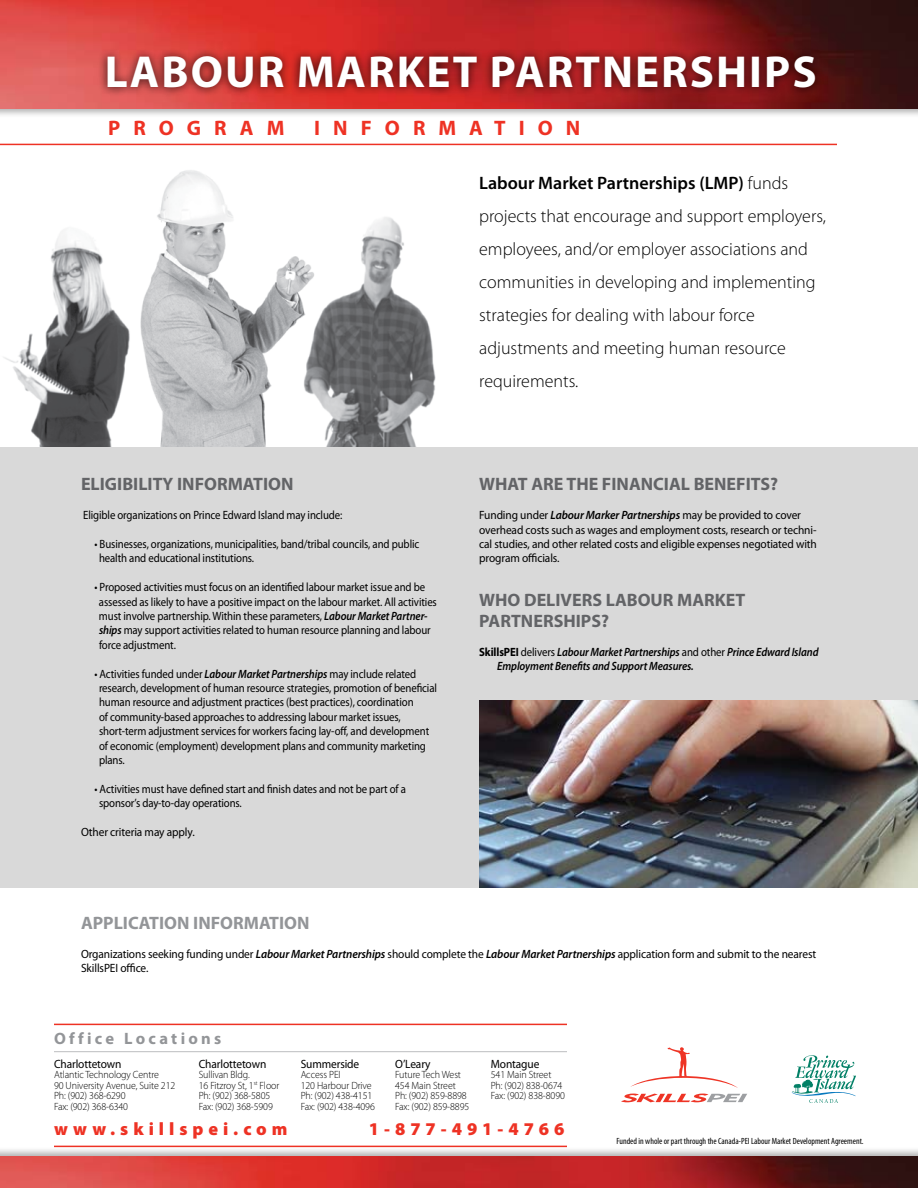
<style>
.page{position:relative;width:918px;height:1188px;background:#fff}
.page>*{position:absolute;margin:0;border:0;box-sizing:border-box;transform-origin:0 0}
.t1{font:700 45px "Myriad Pro";letter-spacing:.045em;color:#fff}
.t2{font:700 21px "Myriad Pro";color:#ee3224}
.t3{font:300 18px/33px "Myriad Pro";color:#000}
.t4{font:700 18px/21.6px "Myriad Pro";color:#636467}
.t5{font:900 18px "Myriad Pro";letter-spacing:.275em;color:#ee3224}
.t6{font:700 18px "Myriad Pro";color:#939598}
.t7{font:700 16.5px "Myriad Pro";letter-spacing:.2em;color:#939598}
.t8{font:12px/14.4px "Myriad Pro";letter-spacing:-.01em;color:#000;scale:.9 1}
.t9{font:12px/14.4px "Myriad Pro";letter-spacing:-.01em;color:#000;scale:.95 1}
.t10{font:italic 600 12px/14.4px "Myriad Pro";letter-spacing:-.01em;color:#000;scale:.9 1}
.t11{font:300 10.5px/10.5px "Myriad Pro";letter-spacing:-.01em;color:#000;scale:.95 1}
.t12{font:condensed 9px "Myriad Pro";color:#000}
.s1{font-weight:600;font-style:italic}
.s2{font-weight:600}
.s3{font-weight:700;font-style:normal}
.s4{font-weight:400;font-style:normal}
</style>
<div class="page">
<img style="left:3px;top:170px;width:433px;height:277px">
<div style="left:0;top:0;width:918px;height:118px;background:#000;opacity:.3"></div>
<img style="left:0;top:0;width:918px;height:109px">
<div style="left:98px;top:47px;width:726px;height:50px;background:#000;opacity:.75"></div>
<hr style="left:0;top:144px;width:837px;height:1px;background:#ee3224">
<div style="left:0;top:447px;width:918px;height:440px;background:#d9d9d9"></div>
<div style="left:0;top:1147px;width:918px;height:41px;background:#000;opacity:.3"></div>
<img style="left:0;top:1156px;width:918px;height:32px">
<svg style="left:792px;top:1055px;width:64px;height:48px"></svg>
<svg style="left:630px;top:1047px;width:108px;height:41px"></svg>
<svg style="left:621px;top:1094px;width:126px;height:8px"></svg>
<hr style="left:54px;top:1051px;width:513px;height:1px;background:#bcbdc0">
<hr style="left:54px;top:1024px;width:513px;height:1px;background:#ee3224">
<hr style="left:54px;top:1146px;width:513px;height:1px;background:#ee3224">
<img style="left:479px;top:700px;width:439px;height:187px">
<h1 class="t1" style="left:105px;top:43px;width:713px">LABOUR MARKET PARTNERSHIPS</h1>
<h2 class="t2" style="left:108px;top:114px;width:46px">P RO</h2>
<h2 class="t2" style="left:187px;top:114px;width:51px">G RAM</h2>
<h2 class="t2" style="left:314px;top:114px;width:45px">I NFORMATION</h2>
<h3 class="t4" style="left:81px;top:473px;width:214px">ELIGIBILITY INFORMATION</h3>
<p class="t8" style="left:83px;top:508px;width:290px">Eligible organizations on Prince Edward Island may include:</p>
<p class="t8" style="left:99px;top:537px;width:357px;text-indent:-5px">• Businesses, organizations, municipalities, band/tribal councils, and public health and educational institutions.</p>
<p class="t8" style="left:99px;top:580px;width:377px;text-indent:-4px">• Proposed activities must focus on an identified labour market issue and be assessed as likely to have a positive impact on the labour market. All activities must involve partnership. Within these parameters, <span class="s1">Labour Market Partner&shy;ships</span> may support activities related to human resource planning and labour force adjustment.</p>
<p class="t8" style="left:99px;top:666px;width:377px;text-indent:-5px">• Activities funded under <span class="s1">Labour Market Partnerships</span> may include related research, development of human resource strategies, promotion of beneficial human resource and adjustment practices (best practices), coordination<br>of community-based approaches to addressing labour market issues, short-term adjustment services for workers facing lay-off, and development of economic (employment) development plans and community marketing plans.</p>
<p class="t8" style="left:99px;top:781px;width:343px;text-indent:-4px">• Activities must have defined start and finish dates and not be part of a sponsor’s day-to-day operations.</p>
<p class="t9" style="left:81px;top:825px;width:121px">Other criteria may apply.</p>
<p class="t3" style="left:479px;top:166px;width:348px"><span class="s2">Labour Market Partnerships (LMP)</span> funds projects that encourage and support employers, employees, and/or employer associations and communities in developing and implementing strategies for dealing with labour force adjustments and meeting human resource requirements.</p>
<h3 class="t4" style="left:479px;top:473px;width:301px">WHAT ARE THE FINANCIAL BENEFITS?</h3>
<p class="t9" style="left:479px;top:508px;width:357px">Funding under <span class="s1">Labour Marker Partnerships</span> may be provided to cover overhead costs such as wages and employment costs, research or techni&shy;cal studies, and other related costs and eligible expenses negotiated with program officials.</p>
<h3 class="t4" style="left:479px;top:588px;width:268px">WHO DELIVERS LABOUR MARKET<br>PARTNERSHIPS?</h3>
<p class="t10" style="left:497px;top:645px;width:358px;text-indent:-18px"><span class="s3">SKILLSPEI</span> <span class="s4">delivers</span> Labour Market Partnerships <span class="s4">and other</span> Prince Edward Island<br>Employment Benefits and Support Measures.</p>
<h3 class="t6" style="left:81px;top:911px;width:230px">APPLICATION INFORMATION</h3>
<p class="t9" style="left:81px;top:947px;width:775px">Organizations seeking funding under <span class="s1">Labour Market Partnerships</span> should complete the <span class="s1">Labour Market Partnerships</span> application form and submit to the nearest<br>SkillsPEI office.</p>
<h3 class="t7" style="left:54px;top:1028px;width:169px">OFFICE LOCATIONS</h3>
<p class="t9" style="left:54px;top:1056px;width:73px">Charlottetown</p>
<p class="t11" style="left:54px;top:1069px;width:129px">Atlantic Technology Centre<br>90 University Avenue, Suite 212<br>Ph: (902) 368-6290<br>Fax: (902) 368-6340</p>
<p class="t9" style="left:199px;top:1056px;width:73px">Charlottetown</p>
<p class="t11" style="left:199px;top:1069px;width:86px">Sullivan Bldg.<br>16 Fitzroy St, 1<sup>st</sup> Floor<br>Ph: (902) 368-5805<br>Fax: (902) 368-5909</p>
<p class="t9" style="left:301px;top:1056px;width:63px">Summerside</p>
<p class="t11" style="left:301px;top:1069px;width:80px">Access PEI<br>120 Harbour Drive<br>Ph: (902) 438-4151<br>Fax: (902) 438-4096</p>
<p class="t9" style="left:395px;top:1056px;width:39px">O’Leary</p>
<p class="t11" style="left:395px;top:1069px;width:80px">Future Tech West<br>454 Main Street<br>Ph: (902) 859-8898<br>Fax: (902) 859-8895</p>
<p class="t9" style="left:491px;top:1056px;width:53px">Montague</p>
<p class="t11" style="left:491px;top:1069px;width:80px">541 Main Street<br>Ph: (902) 838-0674<br>Fax: (902) 838-8090</p>
<h3 class="t5" style="left:54px;top:1117px;width:235px">www.skillspei.com</h3>
<h3 class="t5" style="left:369px;top:1117px;width:197px">1-877-491-4766</h3>
<p class="t12" style="left:616px;top:1136px;width:249px">Funded in whole or part through the Canada-PEI Labour Market Development Agreement.</p>
</div>
